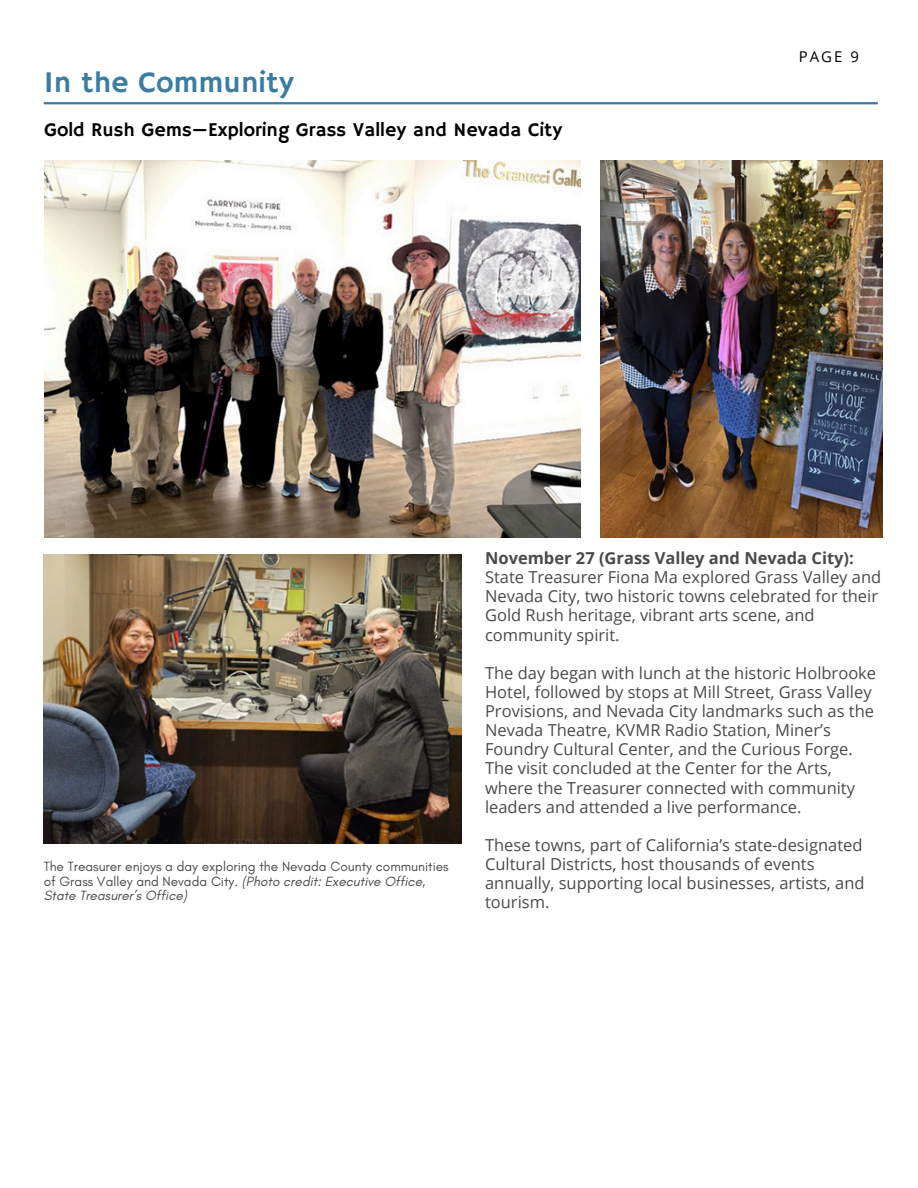
<style>
.page{position:relative;width:918px;height:1188px;background:#fff}
.page>*{position:absolute;margin:0;border:0;box-sizing:border-box;transform-origin:0 0}
.t1{font:30px "Hammersmith One";color:#3b7da2}
.t2{font:19.5px "Hammersmith One";color:#000}
.t3{font:16.5px/19.2px "Open Sans";color:#4a4a4d}
.t4{font:14.85px "Open Sans";color:#000}
.t5{font:13.65px/14.7px "Glacial Indifference";color:#4a4a4d}
.s1{font-style:italic}
.s2{font-weight:700}
</style>
<div class="page">
<hr style="left:44px;top:102px;width:834px;height:2px;background:#3b7da2">
<img style="left:45px;top:160px;width:535px;height:377px">
<img style="left:600px;top:160px;width:283px;height:377px">
<img style="left:44px;top:554px;width:417px;height:289px">
<h1 class="t1" style="left:44px;top:65px;width:251px">In the Community</h1>
<h2 class="t2" style="left:44px;top:119px;width:520px">Gold Rush Gems—Exploring Grass Valley and Nevada City</h2>
<h3 class="t4" style="left:799px;top:46px;width:62px">PAGE 9</h3>
<p class="t5" style="left:44px;top:859px;width:407px">The Treasurer enjoys a day exploring the Nevada County communities of Grass Valley and Nevada City. <span class="s1">(Photo credit: Executive Office,<br>State Treasurer’s Office)</span></p>
<p class="t3" style="left:485px;top:548px;width:398px"><span class="s2">November 27 (Grass Valley and Nevada City):<br></span>State Treasurer Fiona Ma explored Grass Valley and Nevada City, two historic towns celebrated for their Gold Rush heritage, vibrant arts scene, and community spirit.</p>
<p class="t3" style="left:485px;top:663px;width:393px">The day began with lunch at the historic Holbrooke Hotel, followed by stops at Mill Street, Grass Valley Provisions, and Nevada City landmarks such as the Nevada Theatre, KVMR Radio Station, Miner’s Foundry Cultural Center, and the Curious Forge.<br>The visit concluded at the Center for the Arts, where the Treasurer connected with community leaders and attended a live performance.</p>
<p class="t3" style="left:485px;top:835px;width:381px">These towns, part of California’s state-designated Cultural Districts, host thousands of events annually, supporting local businesses, artists, and tourism.</p>
</div>
